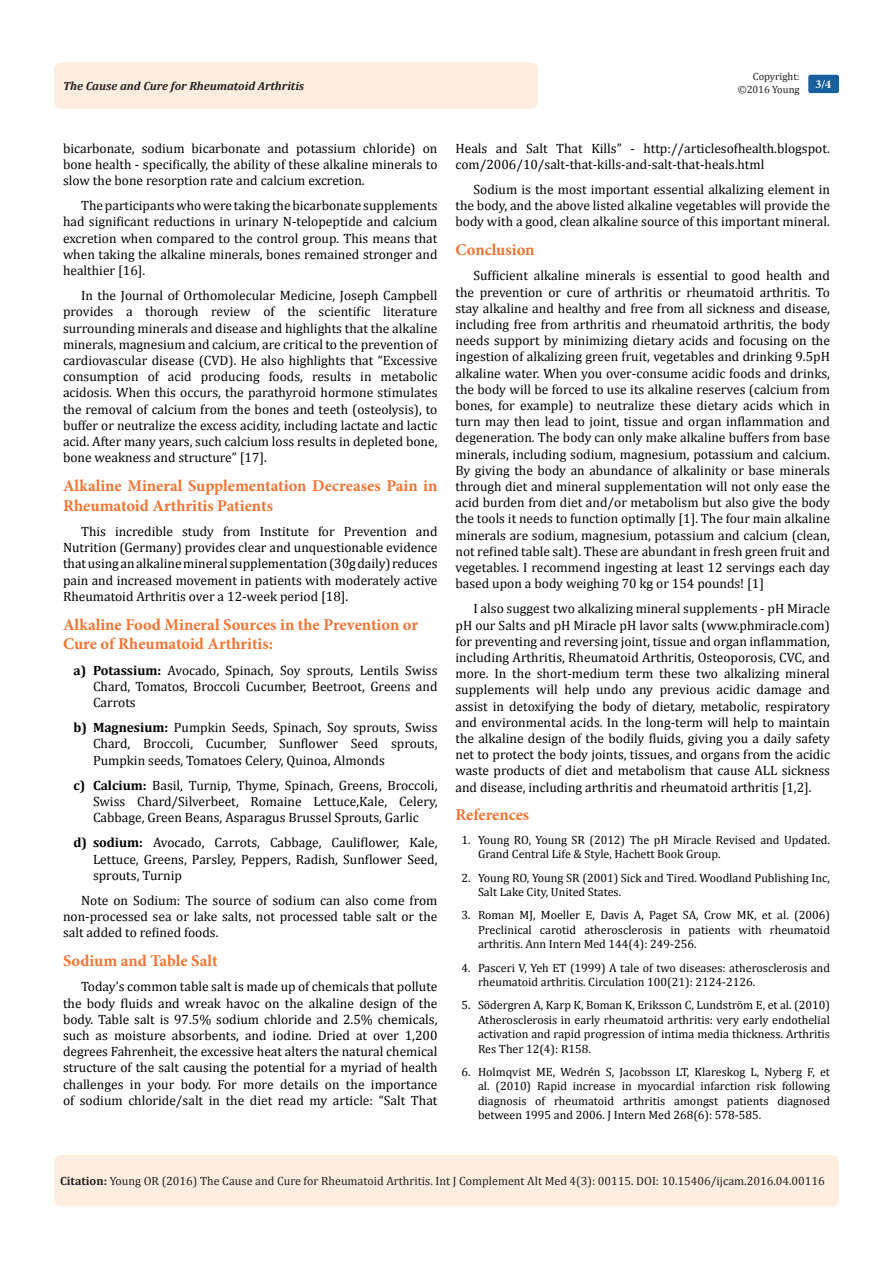
<style>
.page{position:relative;width:893px;height:1263px;background:#fff}
.page>*{position:absolute;margin:0;border:0;box-sizing:border-box;transform-origin:0 0}
.List_Paragraph{font:700 16.5px/19.8px "Minion Pro";color:#f37331}
.t1{font:13.5px/16.2px "Cambria";color:#000;text-align:justify}
.t2{font:12px/14.4px "Cambria";color:#000}
.Citation{font:12px "Cambria";color:#231f20}
.t3{font:italic 700 12px "Cambria";color:#231f20}
.t4{font:700 12px "Minion Pro";color:#fff}
.t5{font:10.5px/12.6px "Cambria";color:#231f20;text-align:right}
.s1{font-weight:700}
</style>
<div class="page">
<div style="left:54px;top:62px;width:484px;height:47px;background:#feeee0;border-radius:8px"></div>
<div style="left:808px;top:75px;width:31px;height:18px;background:#18609d;border-radius:2px"></div>
<div style="left:54px;top:1155px;width:785px;height:51px;background:#feeee0;border-radius:7px"></div>
<p class="t5" style="left:738px;top:70px;width:63px">Copyright: ©2016 Young</p>
<p class="t3" style="left:63px;top:78px;width:243px">The Cause and Cure for Rheumatoid Arthritis</p>
<p class="t4" style="left:815px;top:76px;width:17px">3/4</p>
<p class="t1" style="left:63px;top:140px;width:376px">bicarbonate, sodium bicarbonate and potassium chloride) on bone health - specifically, the ability of these alkaline minerals to slow the bone resorption rate and calcium excretion.</p>
<p class="t1" style="left:63px;top:197px;width:376px;text-indent:18px">The participants who were taking the bicarbonate supplements had significant reductions in urinary N-telopeptide and calcium excretion when compared to the control group. This means that when taking the alkaline minerals, bones remained stronger and healthier [16].</p>
<p class="t1" style="left:63px;top:287px;width:376px;text-indent:18px">In the Journal of Orthomolecular Medicine, Joseph Campbell provides a thorough review of the scientific literature surrounding minerals and disease and highlights that the alkaline minerals, magnesium and calcium, are critical to the prevention of cardiovascular disease (CVD). He also highlights that “Excessive consumption of acid producing foods, results in metabolic acidosis. When this occurs, the parathyroid hormone stimulates the removal of calcium from the bones and teeth (osteolysis), to buffer or neutralize the excess acidity, including lactate and lactic acid. After many years, such calcium loss results in depleted bone, bone weakness and structure” [17].</p>
<p class="List_Paragraph" style="left:63px;top:476px;width:376px">Alkaline Mineral Supplementation Decreases Pain in<br>Rheumatoid Arthritis Patients</p>
<p class="t1" style="left:63px;top:523px;width:376px;text-indent:18px">This incredible study from Institute for Prevention and Nutrition (Germany) provides clear and unquestionable evidence that using an alkaline mineral supplementation (30g daily) reduces pain and increased movement in patients with moderately active Rheumatoid Arthritis over a 12-week period [18].</p>
<p class="List_Paragraph" style="left:63px;top:614px;width:357px">Alkaline Food Mineral Sources in the Prevention or<br>Cure of Rheumatoid Arthritis:</p>
<p class="t1" style="left:93px;top:662px;width:346px;text-indent:-20px"><span class="s1">a) Potassium:</span> Avocado, Spinach, Soy sprouts, Lentils Swiss Chard, Tomatos, Broccoli Cucumber, Beetroot, Greens and Carrots</p>
<p class="t1" style="left:93px;top:719px;width:346px;text-indent:-20px"><span class="s1">b) Magnesium:</span> Pumpkin Seeds, Spinach, Soy sprouts, Swiss Chard, Broccoli, Cucumber, Sunflower Seed sprouts, Pumpkin seeds, Tomatoes Celery, Quinoa, Almonds</p>
<p class="t1" style="left:93px;top:777px;width:346px;text-indent:-20px"><span class="s1">c) Calcium:</span> Basil, Turnip, Thyme, Spinach, Greens, Broccoli, Swiss Chard/Silverbeet, Romaine Lettuce,Kale, Celery, Cabbage, Green Beans, Asparagus Brussel Sprouts, Garlic</p>
<p class="t1" style="left:93px;top:835px;width:346px;text-indent:-20px"><span class="s1">d) sodium:</span> Avocado, Carrots, Cabbage, Cauliflower, Kale, Lettuce, Greens, Parsley, Peppers, Radish, Sunflower Seed, sprouts, Turnip</p>
<p class="t1" style="left:63px;top:892px;width:376px;text-indent:18px">Note on Sodium: The source of sodium can also come from non-processed sea or lake salts, not processed table salt or the salt added to refined foods.</p>
<p class="List_Paragraph" style="left:63px;top:951px;width:156px">Sodium and Table Salt</p>
<p class="t1" style="left:63px;top:979px;width:376px;text-indent:18px">Today’s common table salt is made up of chemicals that pollute the body fluids and wreak havoc on the alkaline design of the body. Table salt is 97.5% sodium chloride and 2.5% chemicals, such as moisture absorbents, and iodine. Dried at over 1,200 degrees Fahrenheit, the excessive heat alters the natural chemical structure of the salt causing the potential for a myriad of health challenges in your body. For more details on the importance of sodium chloride/salt in the diet read my article: “Salt That</p>
<p class="t1" style="left:455px;top:140px;width:376px">Heals and Salt That Kills” - http://articlesofhealth.blogspot. com/2006/10/salt-that-kills-and-salt-that-heals.html</p>
<p class="t1" style="left:455px;top:181px;width:376px;text-indent:18px">Sodium is the most important essential alkalizing element in the body, and the above listed alkaline vegetables will provide the body with a good, clean alkaline source of this important mineral.</p>
<p class="List_Paragraph" style="left:455px;top:240px;width:81px">Conclusion</p>
<p class="t1" style="left:455px;top:268px;width:376px;text-indent:18px">Sufficient alkaline minerals is essential to good health and the prevention or cure of arthritis or rheumatoid arthritis. To stay alkaline and healthy and free from all sickness and disease, including free from arthritis and rheumatoid arthritis, the body needs support by minimizing dietary acids and focusing on the ingestion of alkalizing green fruit, vegetables and drinking 9.5pH alkaline water. When you over-consume acidic foods and drinks, the body will be forced to use its alkaline reserves (calcium from bones, for example) to neutralize these dietary acids which in turn may then lead to joint, tissue and organ inflammation and degeneration. The body can only make alkaline buffers from base minerals, including sodium, magnesium, potassium and calcium.<br>By giving the body an abundance of alkalinity or base minerals through diet and mineral supplementation will not only ease the acid burden from diet and/or metabolism but also give the body the tools it needs to function optimally [1]. The four main alkaline minerals are sodium, magnesium, potassium and calcium (clean, not refined table salt). These are abundant in fresh green fruit and vegetables. I recommend ingesting at least 12 servings each day based upon a body weighing 70 kg or 154 pounds! [1]</p>
<p class="t1" style="left:455px;top:601px;width:376px;text-indent:18px">I also suggest two alkalizing mineral supplements - pH Miracle pH our Salts and pH Miracle pH lavor salts (www.phmiracle.com) for preventing and reversing joint, tissue and organ inflammation, including Arthritis, Rheumatoid Arthritis, Osteoporosis, CVC, and more. In the short-medium term these two alkalizing mineral supplements will help undo any previous acidic damage and assist in detoxifying the body of dietary, metabolic, respiratory and environmental acids. In the long-term will help to maintain the alkaline design of the bodily fluids, giving you a daily safety net to protect the body joints, tissues, and organs from the acidic waste products of diet and metabolism that cause ALL sickness and disease, including arthritis and rheumatoid arthritis [1,2].</p>
<p class="List_Paragraph" style="left:455px;top:805px;width:75px">References</p>
<p class="t2" style="left:478px;top:832px;width:353px;text-indent:-16px">1. Young RO, Young SR (2012) The pH Miracle Revised and Updated.<br>Grand Central Life &amp; Style, Hachett Book Group.</p>
<p class="t2" style="left:478px;top:870px;width:353px;text-indent:-16px">2. Young RO, Young SR (2001) Sick and Tired. Woodland Publishing Inc,<br>Salt Lake City, United States.</p>
<p class="t2" style="left:478px;top:908px;width:353px;text-align:justify;text-indent:-16px">3. Roman MJ, Moeller E, Davis A, Paget SA, Crow MK, et al. (2006)<br>Preclinical carotid atherosclerosis in patients with rheumatoid arthritis. Ann Intern Med 144(4): 249-256.</p>
<p class="t2" style="left:478px;top:960px;width:353px;text-indent:-16px">4. Pasceri V, Yeh ET (1999) A tale of two diseases: atherosclerosis and rheumatoid arthritis. Circulation 100(21): 2124-2126.</p>
<p class="t2" style="left:478px;top:998px;width:353px;text-align:justify;text-indent:-16px">5. Södergren A, Karp K, Boman K, Eriksson C, Lundström E, et al. (2010)<br>Atherosclerosis in early rheumatoid arthritis: very early endothelial activation and rapid progression of intima media thickness. Arthritis Res Ther 12(4): R158.</p>
<p class="t2" style="left:478px;top:1065px;width:353px;text-align:justify;text-indent:-16px">6. Holmqvist ME, Wedrén S, Jacobsson LT, Klareskog L, Nyberg F, et al. (2010) Rapid increase in myocardial infarction risk following diagnosis of rheumatoid arthritis amongst patients diagnosed between 1995 and 2006. J Intern Med 268(6): 578-585.</p>
<p class="Citation" style="left:60px;top:1174px;width:766px"><span class="s1">Citation:</span> Young OR (2016) The Cause and Cure for Rheumatoid Arthritis. Int J Complement Alt Med 4(3): 00115. DOI: 10.15406/ijcam.2016.04.00116</p>
</div>
